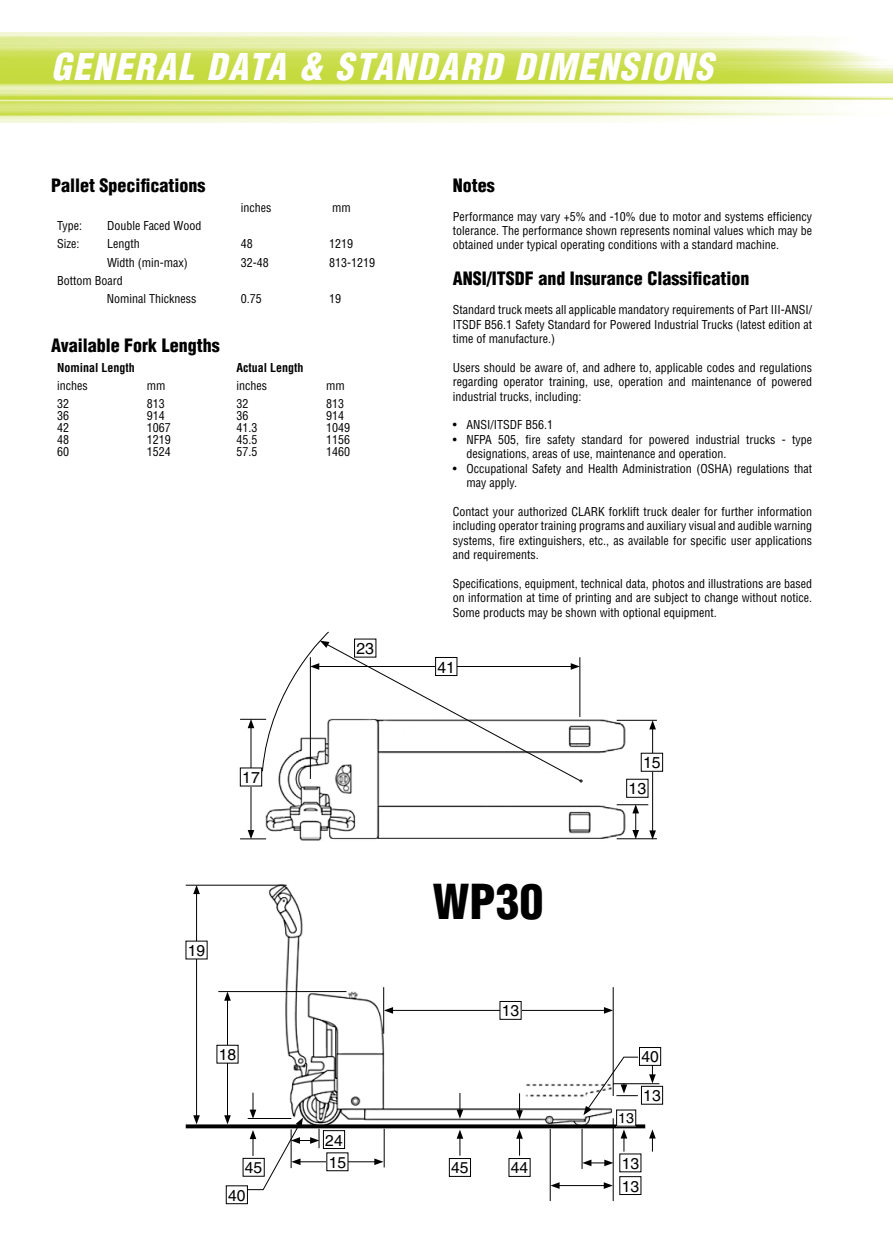
<style>
.page{position:relative;width:893px;height:1255px;background:#fff}
.page>*{position:absolute;margin:0;border:0;box-sizing:border-box;transform-origin:0 0}
.t1{font:900 condensed 46.95px "Helvetica";color:#000}
.t2{font:italic 900 condensed 36px "Helvetica";letter-spacing:.05em;color:#fff}
.t3{font:900 condensed 18px "Helvetica";color:#000}
.t4{font:15.9px "Helvetica";color:#000}
.t5{font:15.6px/27.5px "Helvetica";color:#000}
.t6{font:14.1px "Helvetica";color:#000}
.t7{font:condensed 12px/12px "Helvetica";color:#000}
.t8{font:700 condensed 12px "Helvetica";color:#000}
</style>
<div class="page">
<img style="left:0;top:33px;width:893px;height:89px">
<img style="left:265px;top:719px;width:361px;height:122px">
<hr style="left:251px;top:725px;width:1px;height:107px;background:#000">
<div style="left:240px;top:768px;width:22px;height:18px;background:#fff"></div>
<div style="left:240px;top:767px;width:22px;height:19px;border:1px solid #000"></div>
<hr style="left:617px;top:720px;width:40px;height:1px;background:#000">
<hr style="left:617px;top:804px;width:31px;height:1px;background:#000">
<hr style="left:617px;top:838px;width:40px;height:1px;background:#000">
<hr style="left:652px;top:727px;width:1px;height:105px;background:#000">
<svg style="left:649px;top:720px;width:7px;height:9px"></svg>
<svg style="left:649px;top:830px;width:7px;height:9px"></svg>
<svg style="left:632px;top:804px;width:7px;height:35px"></svg>
<div style="left:641px;top:753px;width:22px;height:18px;background:#fff"></div>
<svg style="left:240px;top:631px;width:342px;height:151px"></svg>
<svg style="left:240px;top:830px;width:26px;height:9px"></svg>
<img style="left:267px;top:885px;width:346px;height:239px">
<svg style="left:186px;top:1124px;width:459px;height:4px"></svg>
<svg style="left:429px;top:885px;width:117px;height:38px"></svg>
<hr style="left:196px;top:891px;width:1px;height:226px;background:#000">
<svg style="left:193px;top:885px;width:7px;height:9px"></svg>
<svg style="left:193px;top:1115px;width:7px;height:9px"></svg>
<div style="left:186px;top:941px;width:21px;height:17px;background:#fff"></div>
<hr style="left:218px;top:991px;width:128px;height:1px;background:#000">
<hr style="left:227px;top:998px;width:1px;height:119px;background:#000">
<svg style="left:224px;top:991px;width:7px;height:9px"></svg>
<svg style="left:224px;top:1115px;width:7px;height:9px"></svg>
<div style="left:217px;top:1045px;width:21px;height:18px;background:#fff"></div>
<div style="left:323px;top:1130px;width:22px;height:18px;border:1px solid #000"></div>
<hr style="left:298px;top:1161px;width:79px;height:1px;background:#000">
<svg style="left:374px;top:1158px;width:9px;height:7px"></svg>
<div style="left:327px;top:1152px;width:21px;height:18px;background:#fff"></div>
<hr style="left:384px;top:1128px;width:1px;height:39px;background:#000">
<svg style="left:457px;top:1129px;width:6px;height:26px"></svg>
<svg style="left:457px;top:1092px;width:6px;height:26px"></svg>
<svg style="left:516px;top:1129px;width:7px;height:26px"></svg>
<svg style="left:516px;top:1093px;width:7px;height:26px"></svg>
<div style="left:449px;top:1158px;width:22px;height:18px;border:1px solid #000"></div>
<hr style="left:550px;top:1128px;width:1px;height:72px;background:#000">
<hr style="left:613px;top:1118px;width:1px;height:82px;background:#000">
<svg style="left:583px;top:1159px;width:30px;height:7px"></svg>
<hr style="left:557px;top:1185px;width:49px;height:1px;background:#000">
<svg style="left:550px;top:1182px;width:10px;height:6px"></svg>
<svg style="left:604px;top:1182px;width:9px;height:6px"></svg>
<hr style="left:582px;top:1128px;width:1px;height:40px;background:#000">
<svg style="left:621px;top:1129px;width:6px;height:22px"></svg>
<div style="left:641px;top:1086px;width:22px;height:18px;border:1px solid #000"></div>
<svg style="left:649px;top:1129px;width:7px;height:22px"></svg>
<svg style="left:649px;top:1065px;width:7px;height:18px"></svg>
<hr style="left:613px;top:1083px;width:46px;height:1px;background:#000">
<div style="left:616px;top:1109px;width:20px;height:17px;border:1px solid #000"></div>
<svg style="left:583px;top:1056px;width:56px;height:59px"></svg>
<div style="left:639px;top:1047px;width:22px;height:18px;border:1px solid #000"></div>
<svg style="left:247px;top:1092px;width:73px;height:98px"></svg>
<hr style="left:613px;top:987px;width:1px;height:108px;background:#000">
<hr style="left:391px;top:1010px;width:215px;height:1px;background:#000">
<svg style="left:384px;top:1007px;width:9px;height:6px"></svg>
<svg style="left:604px;top:1007px;width:9px;height:6px"></svg>
<hr style="left:383px;top:987px;width:1px;height:46px;background:#000">
<div style="left:500px;top:1001px;width:21px;height:18px;background:#fff"></div>
<hr style="left:186px;top:884px;width:101px;height:1px;background:#000">
<h2 class="t2" style="left:51px;top:45px;width:663px">GENERAL DATA &amp; STANDARD DIMENSIONS</h2>
<h3 class="t3" style="left:51px;top:174px;width:156px">Pallet Specifications</h3>
<p class="t7" style="left:241px;top:201px;width:32px">inches</p>
<p class="t7" style="left:332px;top:201px;width:20px">mm</p>
<p class="t7" style="left:57px;top:219px;width:26px">Type:</p>
<p class="t7" style="left:107px;top:219px;width:96px">Double Faced Wood</p>
<p class="t7" style="left:57px;top:238px;width:24px">Size:</p>
<p class="t7" style="left:107px;top:238px;width:34px">Length</p>
<p class="t7" style="left:241px;top:238px;width:13px">48</p>
<p class="t7" style="left:329px;top:238px;width:25px">1219</p>
<p class="t7" style="left:107px;top:256px;width:82px">Width (min-max)</p>
<p class="t7" style="left:241px;top:256px;width:29px">32-48</p>
<p class="t7" style="left:329px;top:256px;width:47px">813-1219</p>
<p class="t7" style="left:107px;top:271px;width:91px;line-height:18.3px;text-indent:-50px">Bottom Board<br>Nominal Thickness</p>
<p class="t7" style="left:241px;top:293px;width:22px">0.75</p>
<p class="t7" style="left:329px;top:293px;width:13px">19</p>
<h3 class="t3" style="left:51px;top:334px;width:170px">Available Fork Lengths</h3>
<p class="t8" style="left:57px;top:360px;width:79px">Nominal Length</p>
<p class="t8" style="left:236px;top:360px;width:69px">Actual Length</p>
<p class="t7" style="left:57px;top:379px;width:32px">inches</p>
<p class="t7" style="left:147px;top:379px;width:20px">mm</p>
<p class="t7" style="left:236px;top:379px;width:32px">inches</p>
<p class="t7" style="left:326px;top:379px;width:20px">mm</p>
<p class="t7" style="left:57px;top:397px;width:13px;text-align:justify">32<br>36<br>42<br>48<br>60</p>
<p class="t7" style="left:147px;top:397px;width:25px">813<br>914<br>1067<br>1219<br>1524</p>
<p class="t7" style="left:236px;top:397px;width:22px">32<br>36<br>41.3<br>45.5<br>57.5</p>
<p class="t7" style="left:326px;top:397px;width:25px">813<br>914<br>1049<br>1156<br>1460</p>
<h3 class="t4" style="left:242px;top:768px;width:19px">17</h3>
<h3 class="t4" style="left:356px;top:639px;width:19px">23</h3>
<h3 class="t5" style="left:188px;top:936px;width:19px">19</h3>
<h3 class="t5" style="left:219px;top:1040px;width:19px">18</h3>
<h3 class="t5" style="left:228px;top:1153px;width:36px;text-indent:17px">45<br>40</h3>
<h3 class="t5" style="left:325px;top:1128px;width:22px;line-height:22.2px">24<br>15</h3>
<h3 class="t3" style="left:453px;top:174px;width:43px">Notes</h3>
<p class="t7" style="left:453px;top:209px;width:361px;line-height:14.4px;text-align:justify">Performance may vary +5% and -10% due to motor and systems efficiency tolerance. The performance shown represents nominal values which may be obtained under typical operating conditions with a standard machine.</p>
<h3 class="t3" style="left:453px;top:267px;width:298px">ANSI/ITSDF and Insurance Classification</h3>
<p class="t7" style="left:453px;top:302px;width:361px;line-height:14.4px;text-align:justify">Standard truck meets all applicable mandatory requirements of Part III-ANSI/ ITSDF B56.1 Safety Standard for Powered Industrial Trucks (latest edition at time of manufacture.)</p>
<p class="t7" style="left:453px;top:360px;width:361px;line-height:14.4px;text-align:justify">Users should be aware of, and adhere to, applicable codes and regulations regarding operator training, use, operation and maintenance of powered industrial trucks, including:</p>
<p class="t7" style="left:453px;top:419px;width:102px">• ANSI/ITSDF B56.1</p>
<p class="t7" style="left:466px;top:432px;width:347px;line-height:14.4px;text-indent:-14px">• NFPA 505, fire safety standard for powered industrial trucks - type designations, areas of use, maintenance and operation.</p>
<p class="t7" style="left:466px;top:461px;width:347px;line-height:14.4px;text-indent:-14px">• Occupational Safety and Health Administration (OSHA) regulations that may apply.</p>
<p class="t7" style="left:453px;top:504px;width:361px;line-height:14.4px;text-align:justify">Contact your authorized CLARK forklift truck dealer for further information including operator training programs and auxiliary visual and audible warning systems, fire extinguishers, etc., as available for specific user applications and requirements.</p>
<p class="t7" style="left:453px;top:576px;width:361px;line-height:14.4px;text-align:justify">Specifications, equipment, technical data, photos and illustrations are based on information at time of printing and are subject to change without notice.<br>Some products may be shown with optional equipment.</p>
<h3 class="t4" style="left:437px;top:657px;width:19px">41</h3>
<h1 class="t1" style="left:433px;top:872px;width:112px">WP30</h1>
<h3 class="t5" style="left:502px;top:997px;width:19px">13</h3>
<h3 class="t4" style="left:643px;top:753px;width:19px">15</h3>
<h3 class="t4" style="left:628px;top:779px;width:19px">13</h3>
<h3 class="t5" style="left:641px;top:1043px;width:19px">40</h3>
<p class="t6" style="left:618px;top:1110px;width:17px">13</p>
<h3 class="t5" style="left:643px;top:1081px;width:19px">13</h3>
<h3 class="t5" style="left:451px;top:1154px;width:19px">45</h3>
<h3 class="t5" style="left:511px;top:1154px;width:19px">44</h3>
<h3 class="t5" style="left:622px;top:1151px;width:19px;line-height:22.6px">13<br>13</h3>
</div>
